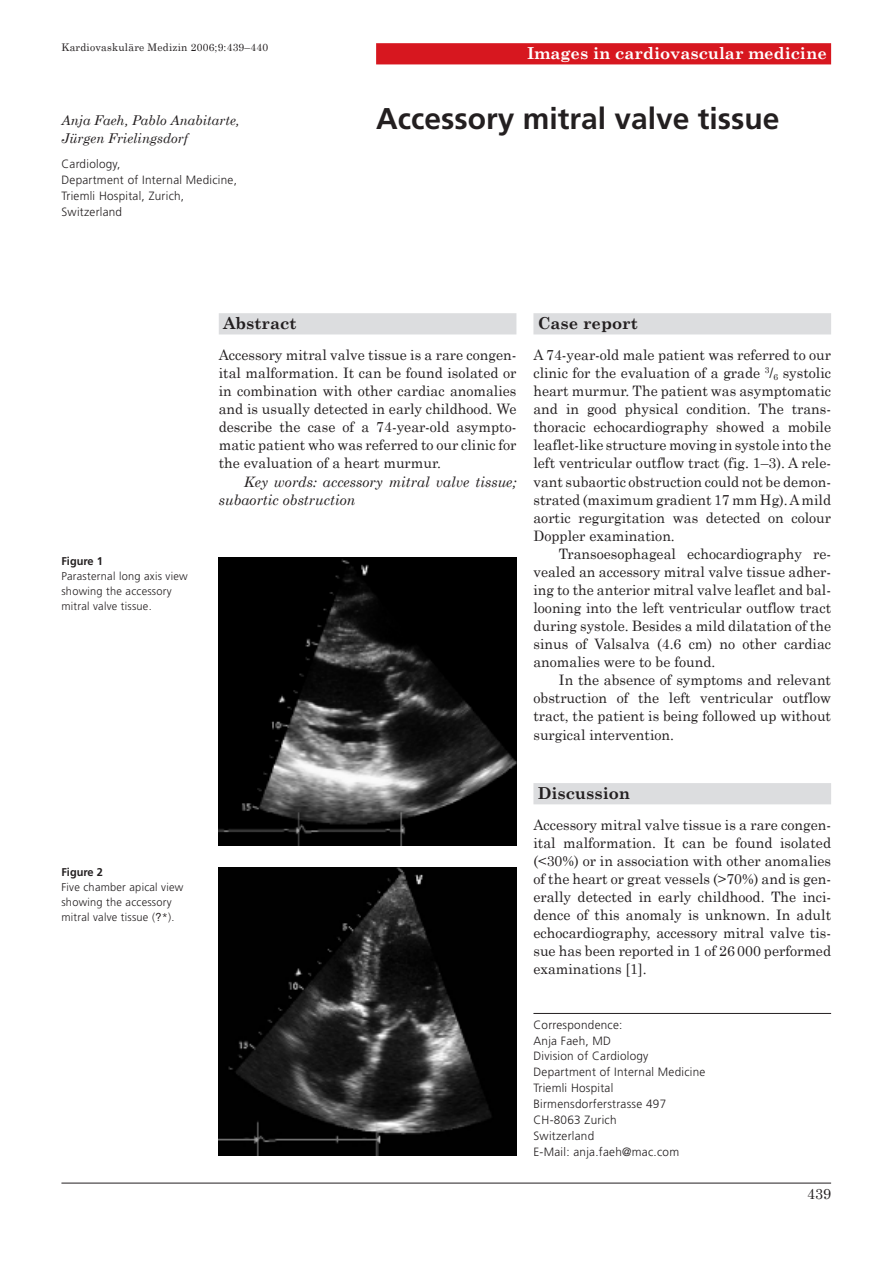
<style>
.page{position:relative;width:893px;height:1263px;background:#fff}
.page>*{position:absolute;margin:0;border:0;box-sizing:border-box;transform-origin:0 0}
.t1{font:700 30px "Frutiger";color:#231f20}
.t2{font:700 16.5px "Century Schoolbook";color:#fff}
.t3{font:700 16.5px "Century Schoolbook";color:#231f20}
.t4{font:14.7px "Century Schoolbook";color:#231f20}
.t5{font:14.4px/18px "Century Schoolbook";color:#231f20;text-align:justify}
.t6{font:italic 14.4px/18px "Century Schoolbook";color:#231f20}
.t7{font:italic 13.5px/18px "Century Schoolbook";color:#231f20}
.t8{font:300 12px/15.9px "Frutiger";letter-spacing:.02em;color:#231f20}
.t9{font:300 11.25px/14.9px "Frutiger";letter-spacing:.02em;color:#231f20}
.t10{font:700 11.25px "Frutiger";color:#231f20}
.t11{font:10.5px "Century Schoolbook";letter-spacing:.02em;color:#231f20}
.s1{font-family:"Helvetica";font-weight:400}
</style>
<div class="page">
<hr style="left:61px;top:1183px;width:770px;height:1px;background:#231f20">
<div style="left:376px;top:43px;width:455px;height:21px;background:#d7171f"></div>
<div style="left:219px;top:313px;width:297px;height:21px;background:#dcdddf"></div>
<div style="left:533px;top:313px;width:298px;height:21px;background:#dcdddf"></div>
<div style="left:533px;top:783px;width:298px;height:21px;background:#dcdddf"></div>
<hr style="left:533px;top:1013px;width:298px;height:1px;background:#231f20">
<img style="left:219px;top:557px;width:297px;height:288px">
<img style="left:219px;top:867px;width:297px;height:288px">
<p class="t11" style="left:61px;top:41px;width:208px">Kardiovaskuläre Medizin 2006;9:439–440</p>
<p class="t7" style="left:61px;top:111px;width:180px">Anja Faeh, Pablo Anabitarte,<br>Jürgen Frielingsdorf</p>
<p class="t8" style="left:61px;top:157px;width:177px">Cardiology,<br>Department of Internal Medicine,<br>Triemli Hospital, Zurich,<br>Switzerland</p>
<p class="t2" style="left:527px;top:43px;width:301px">Images in cardiovascular medicine</p>
<h1 class="t1" style="left:376px;top:107px;width:405px">Accessory mitral valve tissue</h1>
<p class="t10" style="left:61px;top:557px;width:43px">Figure 1</p>
<p class="t9" style="left:61px;top:570px;width:128px">Parasternal long axis view showing the accessory mitral valve tissue.</p>
<p class="t10" style="left:61px;top:867px;width:43px">Figure 2</p>
<p class="t9" style="left:61px;top:880px;width:123px">Five chamber apical view showing the accessory mitral valve tissue (<span class="s1">?</span>*).</p>
<p class="t3" style="left:223px;top:313px;width:75px">Abstract</p>
<p class="t5" style="left:219px;top:345px;width:299px">Accessory mitral valve tissue is a rare congen&shy;ital malformation. It can be found isolated or in combination with other cardiac anomalies and is usually detected in early childhood. We describe the case of a 74-year-old asympto&shy;matic patient who was referred to our clinic for the evaluation of a heart murmur.</p>
<p class="t6" style="left:219px;top:472px;width:299px;text-indent:26px">Key words: accessory mitral valve tissue; subaortic obstruction</p>
<p class="t3" style="left:538px;top:313px;width:102px">Case report</p>
<p class="t5" style="left:533px;top:345px;width:299px">A 74-year-old male patient was referred to our clinic for the evaluation of a grade <sup>3</sup>/<sub>6</sub> systolic heart murmur. The patient was asymptomatic and in good physical condition. The trans&shy;thoracic echocardiography showed a mobile leaflet-like structure moving in systole into the left ventricular outflow tract (fig. 1–3). A rele&shy;vant subaortic obstruction could not be demon&shy;strated (maximum gradient 17 mm Hg). Amild aortic regurgitation was detected on colour Doppler examination.</p>
<p class="t5" style="left:533px;top:544px;width:299px;text-indent:26px">Transoesophageal echocardiography re&shy;vealed an accessory mitral valve tissue adher&shy;ing to the anterior mitral valve leaflet and bal&shy;looning into the left ventricular outflow tract during systole. Besides a mild dilatation of the sinus of Valsalva (4.6 cm) no other cardiac anomalies were to be found.</p>
<p class="t5" style="left:533px;top:671px;width:299px;text-indent:26px">In the absence of symptoms and relevant obstruction of the left ventricular outflow tract, the patient is being followed up without surgical intervention.</p>
<p class="t3" style="left:538px;top:783px;width:94px">Discussion</p>
<p class="t5" style="left:533px;top:815px;width:299px">Accessory mitral valve tissue is a rare congen&shy;ital malformation. It can be found isolated (&lt;30%) or in association with other anomalies of the heart or great vessels (&gt;70%) and is gen&shy;erally detected in early childhood. The inci&shy;dence of this anomaly is unknown. In adult echocardiography, accessory mitral valve tis&shy;sue has been reported in 1 of 26 000 performed examinations [1].</p>
<p class="t8" style="left:533px;top:1017px;width:174px">Correspondence:<br>Anja Faeh, MD<br>Division of Cardiology<br>Department of Internal Medicine<br>Triemli Hospital<br>Birmensdorferstrasse 497<br>CH-8063 Zurich<br>Switzerland<br>E-Mail: anja.faeh@mac.com</p>
<p class="t4" style="left:807px;top:1185px;width:26px">439</p>
</div>
